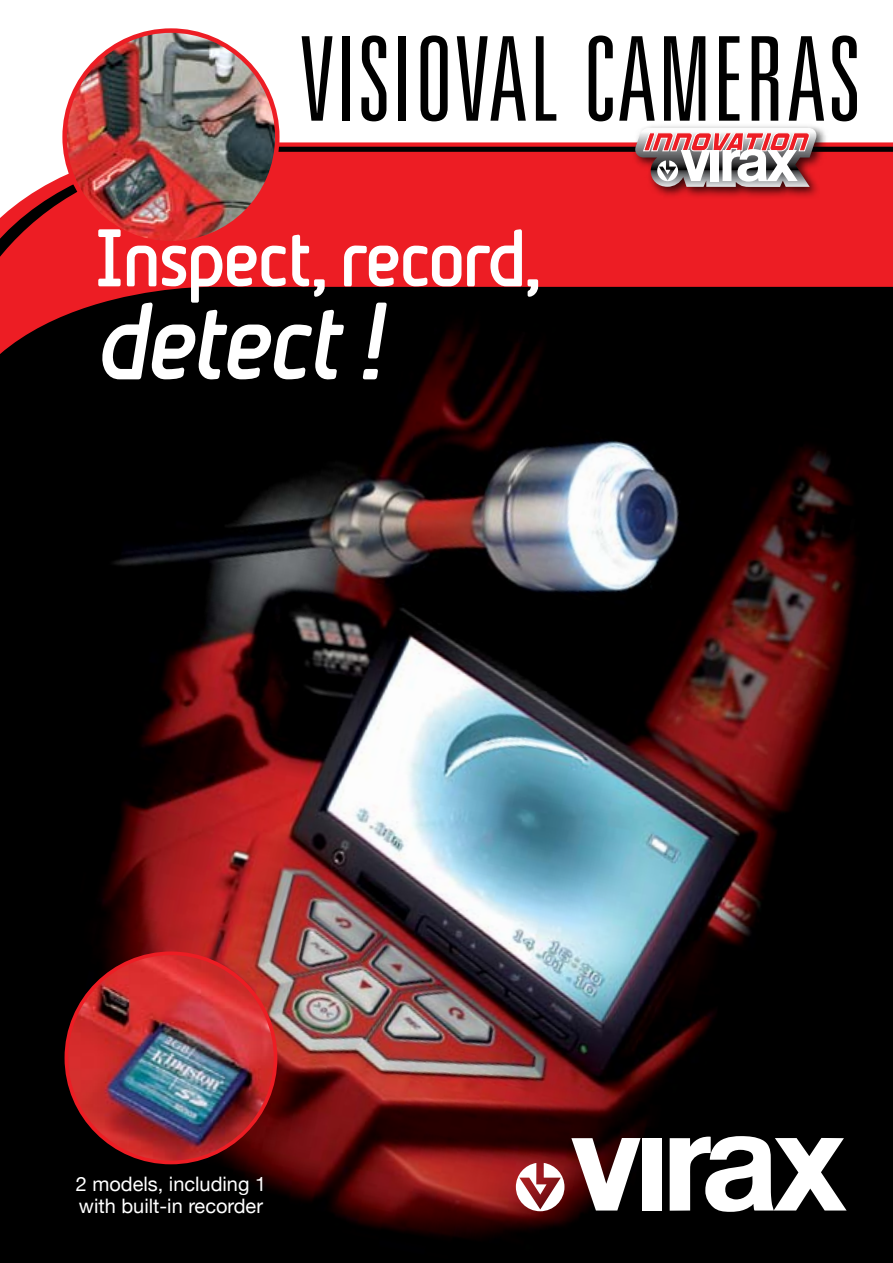
<style>
.page{position:relative;width:893px;height:1263px;background:#fff}
.page>*{position:absolute;margin:0;border:0;box-sizing:border-box;transform-origin:0 0}
.t1{font:300 ultra-condensed 117px "Univers";letter-spacing:.02em;color:#000}
.t2{font:italic 700 105px "Beta Sans";color:#fff;scale:.89 1}
.t3{font:700 78px "Beta Sans";letter-spacing:-.05em;color:#fff;scale:.89 1}
.t4{font:19.95px/21.5px "Helvetica Neue";color:#fff}
</style>
<div class="page">
<img style="left:0;top:449px;width:893px;height:814px">
<img style="left:66px;top:953px;width:210px;height:209px;border-radius:105px">
<svg style="left:571px;top:1138px;width:70px;height:72px"></svg>
<div style="left:642px;top:1138px;width:19px;height:73px;background:#fff"></div>
<svg style="left:670px;top:1136px;width:177px;height:76px"></svg>
<svg style="left:516px;top:1163px;width:48px;height:48px"></svg>
<svg style="left:0;top:336px;width:893px;height:113px;fill:#000"></svg>
<svg style="left:0;top:131px;width:893px;height:205px;fill:#ed1d24"></svg>
<img style="left:65px;top:31px;width:212px;height:212px;border-radius:106px">
<div style="left:632px;top:124px;width:197px;height:75px;background:#000;opacity:.75"></div>
<svg style="left:635px;top:128px;width:181px;height:59px"></svg>
<h1 class="t1" style="left:301px;top:18px;width:561px">VISIOVAL CAMERAS</h1>
<h3 class="t3" style="left:94px;top:213px;width:506px">Inspect, record,</h3>
<h2 class="t2" style="left:94px;top:280px;width:349px">detect!</h2>
<p class="t4" style="left:76px;top:1173px;width:192px">2 models, including 1 with built-in recorder</p>
</div>
